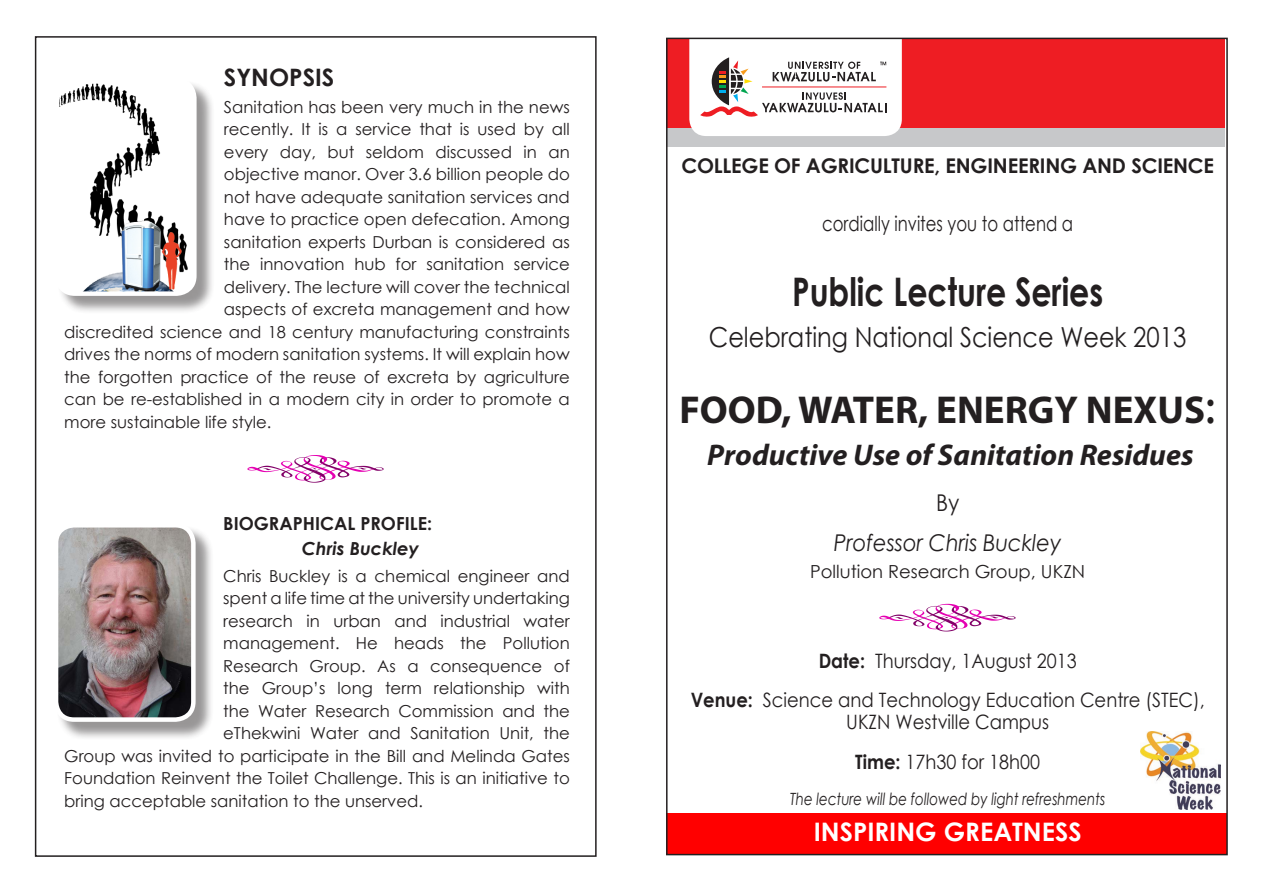
<style>
.page{position:relative;width:1263px;height:893px;background:#fff}
.page>*{position:absolute;margin:0;border:0;box-sizing:border-box;transform-origin:0 0}
.t1{font:700 39.3px "Century Gothic";color:#231f20;scale:.8 1}
.t2{font:700 39px "Myriad Pro";color:#231f20}
.t3{font:italic 700 30px "Myriad Pro";color:#231f20}
.t4{font:27.6px "Century Gothic";color:#231f20;scale:.87 1}
.t5{font:700 25.5px "Century Gothic";color:#fff}
.t6{font:700 24px "Century Gothic";color:#231f20}
.t7{font:italic 23.1px "Century Gothic";color:#231f20;scale:.91 1}
.t8{font:23.1px "Century Gothic";color:#231f20;scale:.91 1}
.t9{font:20.7px "Century Gothic";color:#231f20;scale:.8 1}
.t10{font:700 20.25px "Century Gothic";letter-spacing:-.01em;color:#231f20}
.t11{font:19.8px/22.5px "Century Gothic";color:#231f20;text-align:center;scale:.91 1}
.t12{font:18px "Century Gothic";color:#231f20}
.t13{font:700 18px "Century Gothic";color:#231f20}
.t14{font:italic 700 18px "Century Gothic";color:#231f20}
.t15{font:italic 16.8px "Century Gothic";color:#231f20;scale:.8 1}
.t16{font:16.5px "Century Gothic";color:#231f20}
.s1{font-family:"Century Gothic";font-size:42.9px}
.s2{font-weight:700}
</style>
<div class="page">
<div style="left:667px;top:38px;width:558px;height:105px;background:#ee1d23"></div>
<div style="left:667px;top:129px;width:558px;height:18px;background:#c7c8ca"></div>
<svg style="left:689px;top:41px;width:213px;height:95px;background:#e8e3e2"></svg>
<div style="left:667px;top:813px;width:560px;height:42px;background:#f00"></div>
<div style="left:57px;top:80px;width:158px;height:234px;background:#231f20;opacity:.47"></div>
<img style="left:57px;top:80px;width:137px;height:214px">
<div style="left:55px;top:78px;width:142px;height:218px;border:4px solid #fff;border-radius:18px"></div>
<div style="left:56px;top:525px;width:158px;height:215px;background:#231f20;opacity:.47"></div>
<img style="left:56px;top:525px;width:137px;height:195px">
<div style="left:54px;top:523px;width:142px;height:199px;border:4px solid #fff;border-radius:18px"></div>
<img style="left:1141px;top:731px;width:79px;height:78px">
<svg style="left:879px;top:604px;width:137px;height:27px"></svg>
<svg style="left:247px;top:455px;width:137px;height:28px"></svg>
<p class="t6" style="left:224px;top:59px;width:112px">SYNOPSIS</p>
<p class="t16" style="left:224px;top:95px;width:347px">Sanitation has been very much in the news</p>
<p class="t16" style="left:224px;top:118px;width:347px">recently. It is a service that is used by all</p>
<p class="t16" style="left:224px;top:140px;width:347px">every day, but seldom discussed in an</p>
<p class="t16" style="left:224px;top:163px;width:347px">objective manor. Over 3.6 billion people do</p>
<p class="t16" style="left:224px;top:185px;width:347px">not have adequate sanitation services and</p>
<p class="t16" style="left:224px;top:208px;width:347px">have to practice open defecation. Among</p>
<p class="t16" style="left:224px;top:230px;width:347px">sanitation experts Durban is considered as</p>
<p class="t16" style="left:224px;top:253px;width:347px">the innovation hub for sanitation service</p>
<p class="t16" style="left:224px;top:275px;width:347px">delivery. The lecture will cover the technical</p>
<p class="t16" style="left:224px;top:298px;width:347px">aspects of excreta management and how</p>
<p class="t16" style="left:64px;top:320px;width:507px">discredited science and 18 century manufacturing constraints</p>
<p class="t16" style="left:64px;top:343px;width:507px">drives the norms of modern sanitation systems. It will explain how</p>
<p class="t16" style="left:64px;top:365px;width:507px">the forgotten practice of the reuse of excreta by agriculture</p>
<p class="t16" style="left:64px;top:388px;width:507px">can be re-established in a modern city in order to promote a</p>
<p class="t16" style="left:64px;top:410px;width:209px">more sustainable life style.</p>
<p class="t13" style="left:223px;top:510px;width:210px">BIOGRAPHICAL PROFILE:</p>
<p class="t14" style="left:302px;top:535px;width:119px">Chris Buckley</p>
<p class="t16" style="left:223px;top:564px;width:348px">Chris Buckley is a chemical engineer and</p>
<p class="t16" style="left:223px;top:587px;width:348px">spent a life time at the university undertaking</p>
<p class="t16" style="left:223px;top:609px;width:348px">research in urban and industrial water</p>
<p class="t16" style="left:223px;top:632px;width:348px">management. He heads the Pollution</p>
<p class="t16" style="left:223px;top:654px;width:348px">Research Group. As a consequence of</p>
<p class="t16" style="left:223px;top:677px;width:348px">the Group’s long term relationship with</p>
<p class="t16" style="left:223px;top:699px;width:348px">the Water Research Commission and the</p>
<p class="t16" style="left:223px;top:722px;width:348px">eThekwini Water and Sanitation Unit, the</p>
<p class="t16" style="left:64px;top:744px;width:507px">Group was invited to participate in the Bill and Melinda Gates</p>
<p class="t16" style="left:64px;top:767px;width:507px">Foundation Reinvent the Toilet Challenge. This is an initiative to</p>
<p class="t16" style="left:64px;top:789px;width:360px">bring acceptable sanitation to the unserved.</p>
<p class="t10" style="left:681px;top:150px;width:534px">COLLEGE OF AGRICULTURE, ENGINEERING AND SCIENCE</p>
<p class="t9" style="left:822px;top:209px;width:315px">cordially invites you to attend a</p>
<p class="t1" style="left:792px;top:262px;width:391px">Public Lecture Series</p>
<p class="t4" style="left:709px;top:317px;width:550px">Celebrating National Science Week 2013</p>
<p class="t2" style="left:679px;top:384px;width:538px">FOOD, WATER, ENERGY NEXUS<span class="s1">:</span></p>
<p class="t3" style="left:707px;top:435px;width:488px">Productive Use of Sanitation Residues</p>
<p class="t8" style="left:936px;top:486px;width:27px">By</p>
<p class="t7" style="left:834px;top:526px;width:251px">Professor Chris Buckley</p>
<p class="t12" style="left:810px;top:558px;width:277px">Pollution Research Group, UKZN</p>
<p class="t11" style="left:819px;top:649px;width:285px"><span class="s2">Date:</span> Thursday, 1August 2013</p>
<p class="t11" style="left:691px;top:688px;width:566px"><span class="s2">Venue:</span> Science and Technology Education Centre (STEC),<br>UKZN Westville Campus</p>
<p class="t11" style="left:855px;top:751px;width:205px"><span class="s2">Time:</span> 17h30 for 18h00</p>
<p class="t15" style="left:790px;top:787px;width:396px">The lecture will be followed by light refreshments</p>
<p class="t5" style="left:814px;top:813px;width:269px">INSPIRING GREATNESS</p>
</div>
